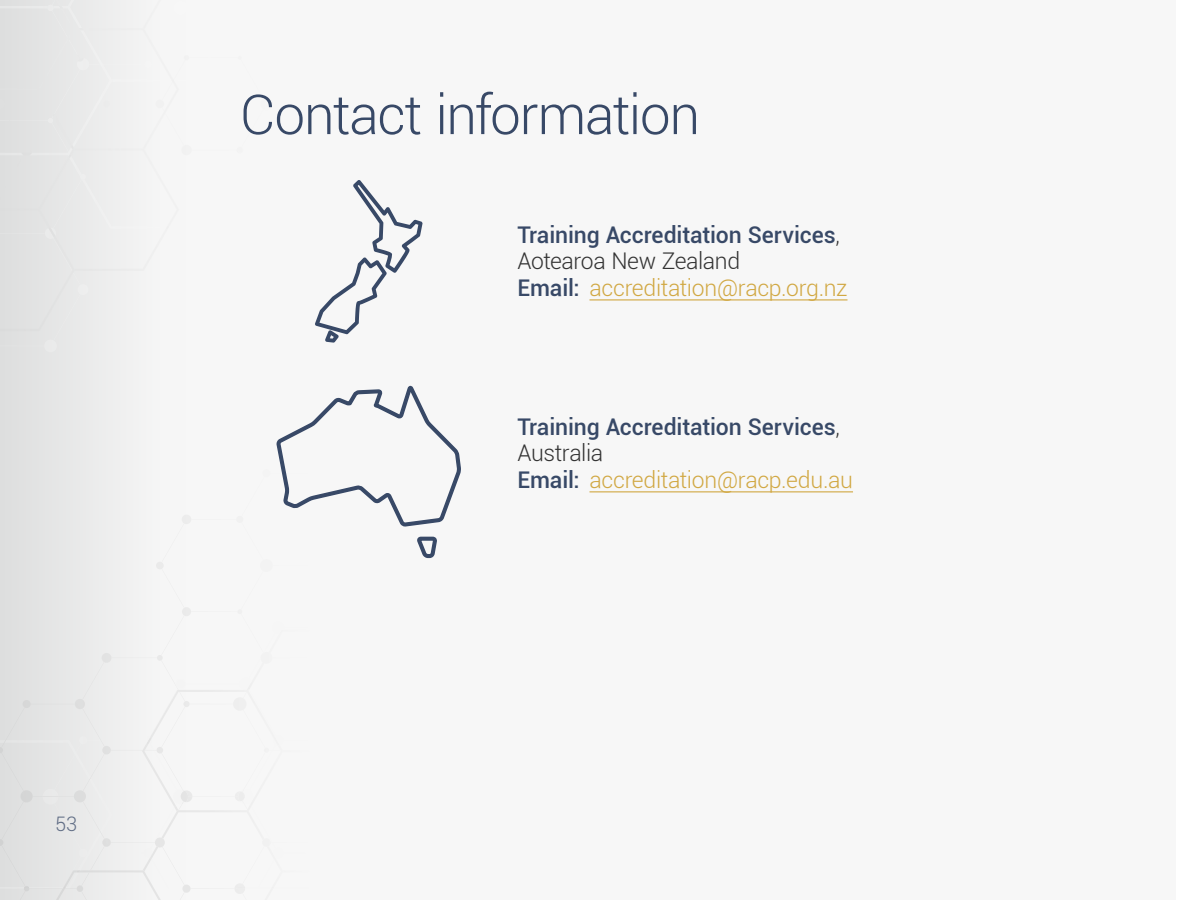
<style>
.page{position:relative;width:1200px;height:900px;background:#f7f7f7}
.page>*{position:absolute;margin:0;border:0;box-sizing:border-box;transform-origin:0 0}
.t1{font:300 55px "Roboto";letter-spacing:-.025em;color:#384967}
.Body{font:500 23px/26.4px "Roboto";letter-spacing:-.005em;color:#384967}
.t2{font:300 20px "Roboto";color:#606d85}
.s1{font-weight:300;color:#333}
.s2{font-weight:300;color:#d1a843}
</style>
<div class="page">
<div style="left:0;top:352px;width:102px;height:33px;background:#e5e5e5"></div>
<div style="left:1176px;top:0;width:24px;height:900px;background:#fff"></div>
<hr style="left:590px;top:299px;width:258px;height:1px;background:#d1a843">
<hr style="left:590px;top:491px;width:263px;height:1px;background:#d1a843">
<svg style="left:0;top:0;width:423px;height:352px"></svg>
<svg style="left:0;top:385px;width:461px;height:515px"></svg>
<p class="t2" style="left:55px;top:810px;width:24px">53</p>
<h1 class="t1" style="left:240px;top:76px;width:462px">Contact information</h1>
<p class="Body" style="left:518px;top:221px;width:331px">Training Accreditation Services<span class="s1">,<br>Aotearoa New Zealand<br></span>Email: <span class="s2">accreditation@racp.org.nz</span></p>
<p class="Body" style="left:518px;top:413px;width:337px">Training Accreditation Services<span class="s1">,<br>Australia<br></span>Email: <span class="s2">accreditation@racp.edu.au</span></p>
</div>
